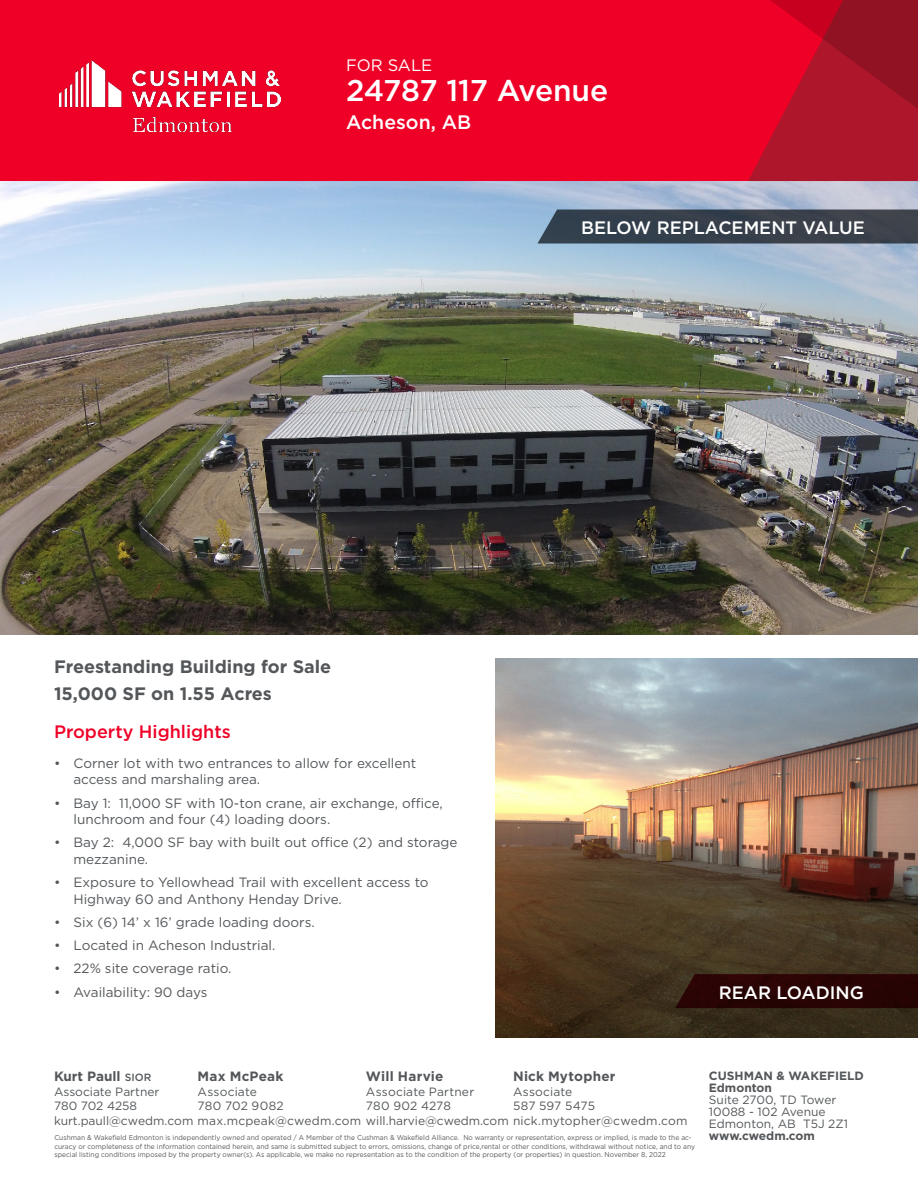
<style>
.page{position:relative;width:918px;height:1188px;background:#fff}
.page>*{position:absolute;margin:0;border:0;box-sizing:border-box;transform-origin:0 0}
.t1{font:500 30px "Gotham";letter-spacing:-.015em;color:#fff}
.t2{font:500 19.5px "Gotham";color:#fff}
.Subheading_-_gray{font:700 18px "Gotham";color:#54575a}
.Body_Text{font:500 18px "Gotham";color:#fff}
.Section_Head_-_red{font:500 18px "Gotham";color:#ef0027}
.t3{font:16.5px "Gotham";color:#fff}
.t4{font:13.5px/16.5px "Gotham";color:#54575a}
.t5{font:700 13.5px "Gotham";letter-spacing:.01em;color:#54575a}
.t6{font:12px/14.4px "Gotham";color:#54575a}
.t7{font:700 12px/12px "Gotham";color:#54575a}
.t8{font:7.05px/8.4px "Gotham";color:#54575a;scale:.95 1}
.s1{font-weight:500;font-size:10.5px}
</style>
<div class="page">
<img style="left:0;top:181px;width:918px;height:453px">
<svg style="left:537px;top:210px;width:381px;height:34px;background:#3b4551"></svg>
<div style="left:0;top:0;width:918px;height:181px;background:#ef0027"></div>
<svg style="left:748px;top:0;width:170px;height:181px"></svg>
<img style="left:59px;top:60px;width:222px;height:72px">
<img style="left:496px;top:659px;width:422px;height:379px">
<svg style="left:675px;top:974px;width:243px;height:34px;background:#2a0605"></svg>
<h3 class="t3" style="left:346px;top:54px;width:88px">FOR SALE</h3>
<h1 class="t1" style="left:346px;top:71px;width:263px">24787 117 Avenue</h1>
<h2 class="t2" style="left:346px;top:110px;width:127px">Acheson, AB</h2>
<p class="Body_Text" style="left:581px;top:216px;width:285px">BELOW REPLACEMENT VALUE</p>
<p class="Subheading_-_gray" style="left:54px;top:655px;width:279px">Freestanding Building for Sale</p>
<p class="Subheading_-_gray" style="left:54px;top:682px;width:220px">15,000 SF on 1.55 Acres</p>
<p class="Section_Head_-_red" style="left:54px;top:720px;width:178px">Property Highlights</p>
<p class="t4" style="left:74px;top:755px;width:344px;text-indent:-20px">• Corner lot with two entrances to allow for excellent access and marshaling area.</p>
<p class="t4" style="left:74px;top:794px;width:371px;text-indent:-20px">• Bay 1: 11,000 SF with 10-ton crane, air exchange, office, lunchroom and four (4) loading doors.</p>
<p class="t4" style="left:74px;top:834px;width:386px;text-indent:-20px">• Bay 2: 4,000 SF bay with built out office (2) and storage mezzanine.</p>
<p class="t4" style="left:74px;top:874px;width:357px;text-indent:-20px">• Exposure to Yellowhead Trail with excellent access to<br>Highway 60 and Anthony Henday Drive.</p>
<p class="t4" style="left:54px;top:914px;width:262px">• Six (6) 14’ x 16’ grade loading doors.</p>
<p class="t4" style="left:54px;top:937px;width:223px">• Located in Acheson Industrial.</p>
<p class="t4" style="left:54px;top:960px;width:179px">• 22% site coverage ratio.</p>
<p class="t4" style="left:54px;top:983px;width:155px">• Availability: 90 days</p>
<p class="Body_Text" style="left:719px;top:981px;width:146px">REAR LOADING</p>
<h3 class="t5" style="left:54px;top:1068px;width:99px">Kurt Paull <span class="s1">SIOR</span></h3>
<h3 class="t6" style="left:54px;top:1084px;width:635px">Associate Partner<br>780 702 4258<br>kurt.paull@cwedm.com max.mcpeak@cwedm.com will.harvie@cwedm.com nick.mytopher@cwedm.com</h3>
<h3 class="t5" style="left:198px;top:1068px;width:87px">Max McPeak</h3>
<h3 class="t6" style="left:198px;top:1084px;width:88px">Associate<br>780 702 9082</h3>
<h3 class="t5" style="left:366px;top:1068px;width:79px">Will Harvie</h3>
<h3 class="t6" style="left:366px;top:1084px;width:110px">Associate Partner<br>780 902 4278</h3>
<h3 class="t5" style="left:513px;top:1068px;width:104px">Nick Mytopher</h3>
<h3 class="t6" style="left:513px;top:1084px;width:84px">Associate<br>587 597 5475</h3>
<h3 class="t7" style="left:709px;top:1070px;width:157px">CUSHMAN &amp; WAKEFIELD<br>Edmonton</h3>
<h3 class="t6" style="left:709px;top:1094px;width:141px;line-height:12px">Suite 2700, TD Tower<br>10088 - 102 Avenue<br>Edmonton, AB T5J 2Z1</h3>
<p class="t8" style="left:54px;top:1134px;width:672px">Cushman &amp; Wakefield Edmonton is independently owned and operated / A Member of the Cushman &amp; Wakefield Alliance. No warranty or representation, express or implied, is made to the ac-</p>
<h3 class="t7" style="left:709px;top:1130px;width:108px">www.cwedm.com</h3>
<p class="t8" style="left:54px;top:1142px;width:676px">curacy or completeness of the information contained herein, and same is submitted subject to errors, omissions, change of price,rental or other conditions, withdrawal without notice, and to any special listing conditions imposed by the property owner(s). As applicable, we make no representation as to the condition of the property (or properties) in question. November 8, 2022</p>
</div>
